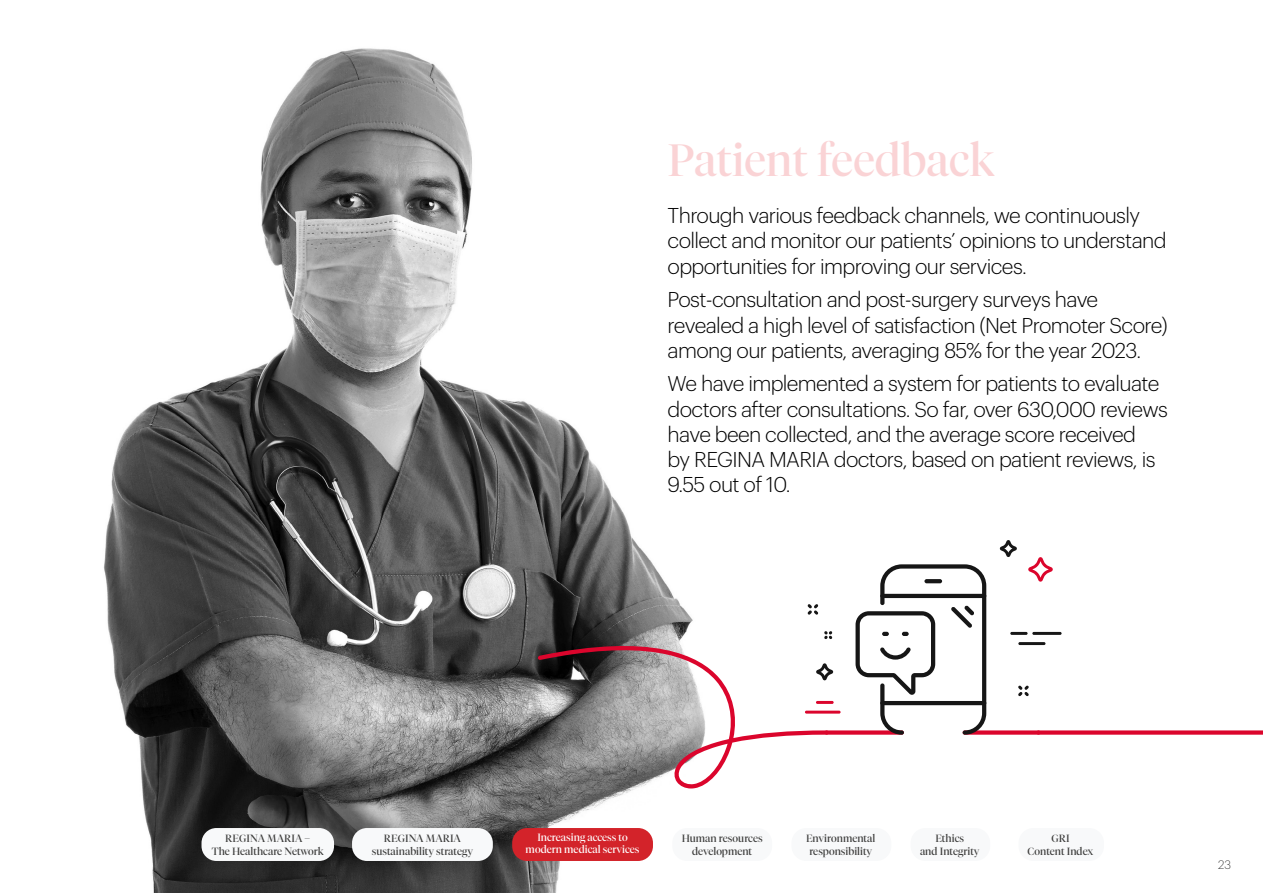
<style>
.page{position:relative;width:1263px;height:893px;background:#fff}
.page>*{position:absolute;margin:0;border:0;box-sizing:border-box;transform-origin:0 0}
.t1{font:45px "Tiempos Fine";color:#fad3d5}
.t2{font:300 21px/25.2px "Graphik";letter-spacing:-.03em;color:#000}
.t3{font:200 12px "Graphik";color:#000}
.t4{font:10.5px/12.6px "Tiempos Fine";color:#3c3c3b;text-align:center}
.t5{font:10.5px/12.6px "Tiempos Fine";color:#fff;text-align:center}
</style>
<div class="page">
<img style="left:104px;top:48px;width:929px;height:845px">
<div style="left:201px;top:828px;width:133px;height:33px;background:#f8f9fa;border-radius:15px"></div>
<div style="left:352px;top:828px;width:141px;height:33px;background:#f8f9fa;border-radius:15px"></div>
<div style="left:512px;top:828px;width:141px;height:33px;background:#d3232a;border-radius:15px"></div>
<div style="left:672px;top:828px;width:100px;height:33px;background:#f8f9fa;border-radius:15px"></div>
<div style="left:791px;top:828px;width:100px;height:33px;background:#f8f9fa;border-radius:15px"></div>
<div style="left:911px;top:828px;width:79px;height:33px;background:#f8f9fa;border-radius:15px"></div>
<div style="left:1018px;top:828px;width:86px;height:33px;background:#f8f9fa;border-radius:15px"></div>
<svg style="left:1039px;top:730px;width:224px;height:5px"></svg>
<svg style="left:1028px;top:557px;width:25px;height:25px"></svg>
<svg style="left:1000px;top:540px;width:17px;height:17px"></svg>
<div style="left:824px;top:730px;width:80px;height:5px;background:#db052c;border-radius:2px"></div>
<div style="left:963px;top:730px;width:77px;height:5px;background:#db052c;border-radius:2px"></div>
<hr style="left:1032px;top:632px;width:29px;height:3px;background:#161616">
<hr style="left:1010px;top:632px;width:17px;height:3px;background:#161616">
<hr style="left:1018px;top:642px;width:27px;height:3px;background:#161616">
<svg style="left:807px;top:604px;width:11px;height:11px"></svg>
<svg style="left:538px;top:631px;width:295px;height:157px"></svg>
<svg style="left:1018px;top:685px;width:11px;height:11px"></svg>
<hr style="left:805px;top:711px;width:35px;height:3px;background:#db052c">
<hr style="left:816px;top:701px;width:18px;height:3px;background:#db052c">
<svg style="left:855px;top:564px;width:131px;height:171px"></svg>
<h1 class="t1" style="left:668px;top:133px;width:328px">Patient feedback</h1>
<p class="t2" style="left:668px;top:201px;width:500px">Through various feedback channels, we continuously collect and monitor our patients’ opinions to understand opportunities for improving our services.</p>
<p class="t2" style="left:668px;top:286px;width:502px">Post-consultation and post-surgery surveys have revealed a high level of satisfaction (Net Promoter Score) among our patients, averaging 85% for the year 2023.</p>
<p class="t2" style="left:668px;top:370px;width:502px">We have implemented a system for patients to evaluate doctors after consultations. So far, over 630,000 reviews have been collected, and the average score received<br>by REGINA MARIA doctors, based on patient reviews, is 9.55 out of 10.</p>
<p class="t4" style="left:212px;top:832px;width:113px">REGINA MARIA –<br>The Healthcare Network</p>
<p class="t4" style="left:372px;top:832px;width:103px">REGINA MARIA sustainability strategy</p>
<p class="t5" style="left:526px;top:830px;width:115px">Increasing access to modern medical services</p>
<p class="t4" style="left:682px;top:832px;width:82px">Human resources development</p>
<p class="t4" style="left:806px;top:832px;width:71px">Environmental responsibility</p>
<p class="t4" style="left:920px;top:832px;width:61px">Ethics<br>and Integrity</p>
<p class="t4" style="left:1028px;top:832px;width:67px">GRI<br>Content Index</p>
<p class="t3" style="left:1218px;top:856px;width:14px">23</p>
</div>
